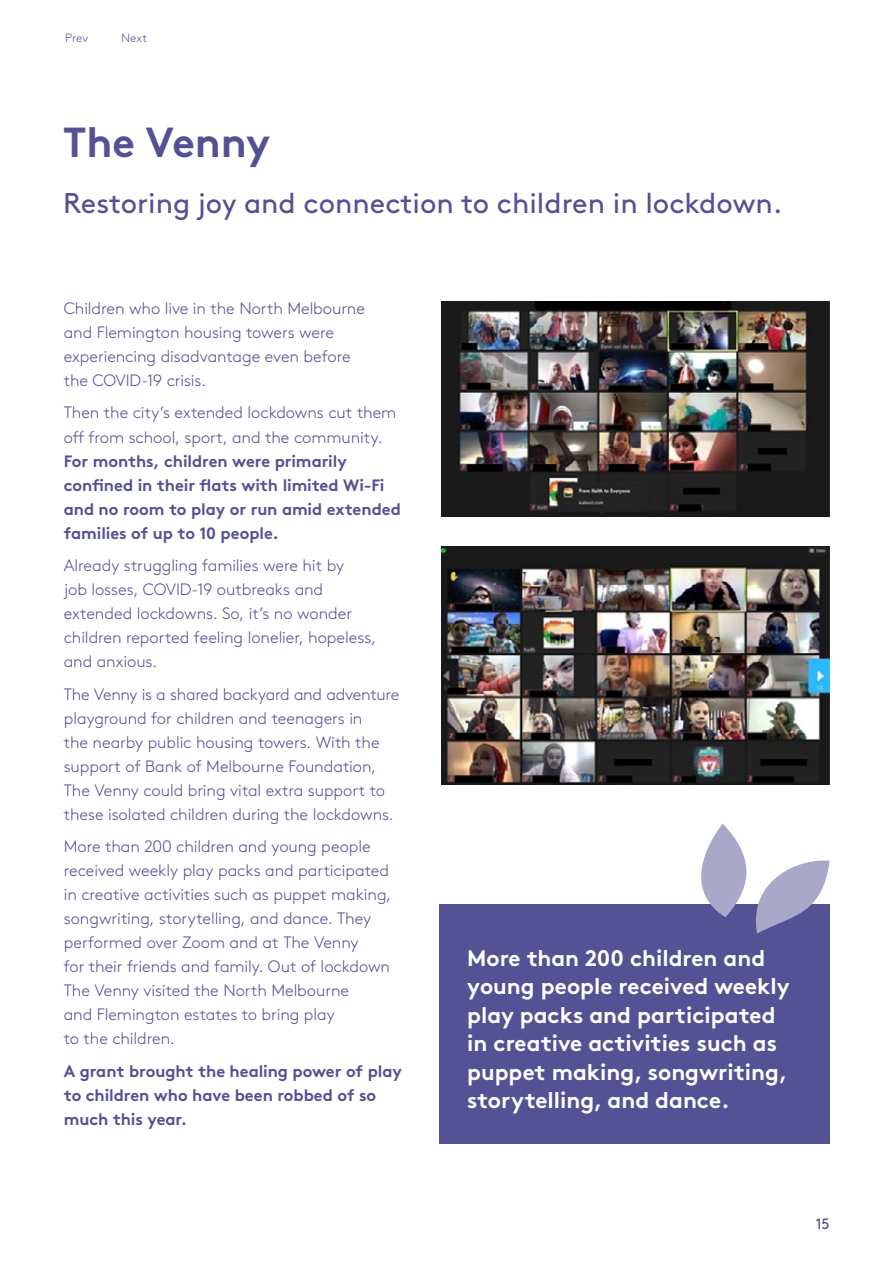
<style>
.page{position:relative;width:893px;height:1263px;background:#fff}
.page>*{position:absolute;margin:0;border:0;box-sizing:border-box;transform-origin:0 0}
.t1{font:700 42px "Brown";color:#545194}
.t2{font:28.5px "Brown";color:#545194}
.t3{font:700 22.5px/28.5px "Brown";color:#fff}
.t4{font:300 16.5px/24px "Brown";letter-spacing:-.005em;color:#545194}
.t5{font:700 16.5px/24px "Brown";letter-spacing:-.005em;color:#545194}
.t6{font:15px "Brown";color:#545194}
.t7{font:300 12px "Brown";letter-spacing:.005em;color:#545194}
</style>
<div class="page">
<img style="left:442px;top:302px;width:388px;height:215px">
<img style="left:442px;top:546px;width:388px;height:239px">
<div style="left:439px;top:904px;width:391px;height:240px;background:#545194"></div>
<svg style="left:701px;top:823px;width:129px;height:110px"></svg>
<p class="t7" style="left:65px;top:29px;width:25px">Prev</p>
<p class="t7" style="left:121px;top:29px;width:28px">Next</p>
<h1 class="t1" style="left:63px;top:109px;width:209px">The Venny</h1>
<h2 class="t2" style="left:63px;top:182px;width:721px">Restoring joy and connection to children in lockdown.</h2>
<p class="t4" style="left:64px;top:295px;width:303px">Children who live in the North Melbourne and Flemington housing towers were experiencing disadvantage even before the COVID-19 crisis.</p>
<p class="t4" style="left:64px;top:400px;width:334px">Then the city’s extended lockdowns cut them off from school, sport, and the community.</p>
<p class="t5" style="left:64px;top:447px;width:339px">For months, children were primarily confined in their flats with limited Wi-Fi and no room to play or run amid extended families of up to 10 people.</p>
<p class="t4" style="left:64px;top:552px;width:314px">Already struggling families were hit by<br>job losses, COVID-19 outbreaks and extended lockdowns. So, it’s no wonder children reported feeling lonelier, hopeless, and anxious.</p>
<p class="t4" style="left:64px;top:681px;width:337px">The Venny is a shared backyard and adventure playground for children and teenagers in<br>the nearby public housing towers. With the support of Bank of Melbourne Foundation, The Venny could bring vital extra support to these isolated children during the lockdowns.</p>
<p class="t4" style="left:64px;top:833px;width:329px">More than 200 children and young people received weekly play packs and participated in creative activities such as puppet making, songwriting, storytelling, and dance. They performed over Zoom and at The Venny<br>for their friends and family. Out of lockdown The Venny visited the North Melbourne<br>and Flemington estates to bring play<br>to the children.</p>
<p class="t5" style="left:64px;top:1057px;width:340px">A grant brought the healing power of play to children who have been robbed of so much this year.</p>
<h3 class="t3" style="left:467px;top:941px;width:324px">More than 200 children and young people received weekly play packs and participated in creative activities such as puppet making, songwriting, storytelling, and dance.</h3>
<p class="t6" style="left:816px;top:1212px;width:16px">15</p>
</div>
